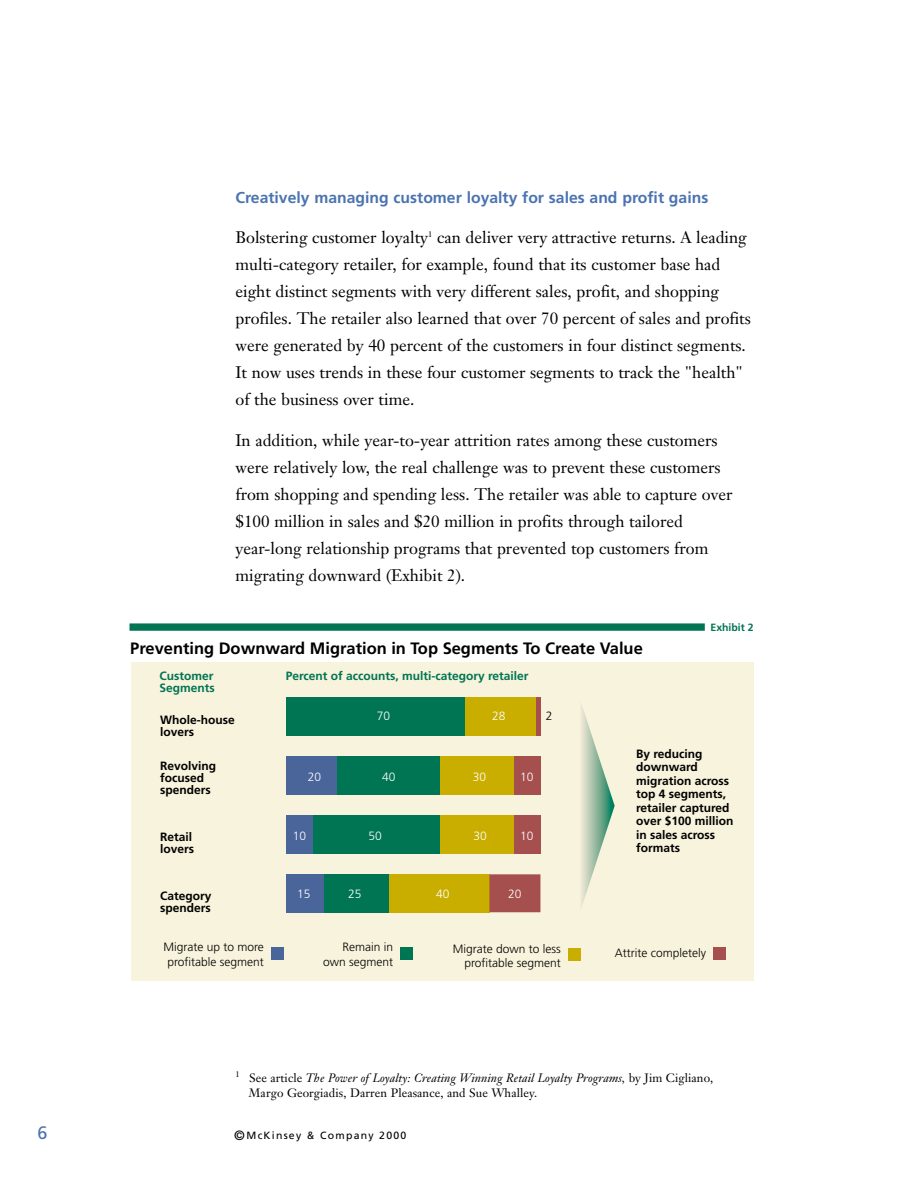
<style>
.page{position:relative;width:918px;height:1188px;background:#fff}
.page>*{position:absolute;margin:0;border:0;box-sizing:border-box;transform-origin:0 0}
.t1{font:18px "Frutiger";color:#4a73b0}
.t2{font:16.5px/27px "Janson Text";color:#000}
.t3{font:700 16.5px "Frutiger";color:#000}
.t4{font:700 15.75px "Frutiger";color:#4a73b0}
.t5{font:700 12px/13.5px "Frutiger";color:#000}
.t6{font:12px/15px "Janson Text";letter-spacing:.005em;color:#000}
.t7{font:300 12px/14.7px "Frutiger";color:#000;text-align:right}
.t8{font:700 12px/12px "Frutiger";color:#007453}
.t9{font:300 12px "Frutiger";color:#fff}
.t10{font:10.5px "Frutiger";letter-spacing:.115em;color:#000}
.t11{font:700 10.5px "Frutiger";color:#007453}
.t12{font:8.25px "Janson Text";color:#000}
.s1{font-style:italic}
.s2{font-size:13.5px}
</style>
<div class="page">
<div style="left:131px;top:663px;width:623px;height:318px;background:#f7f3dc"></div>
<div style="left:130px;top:623px;width:575px;height:8px;background:#007453"></div>
<div style="left:287px;top:697px;width:178px;height:38px;background:#007553"></div>
<div style="left:535px;top:697px;width:5px;height:38px;background:#a5504e"></div>
<div style="left:465px;top:697px;width:70px;height:38px;background:#c9ae00"></div>
<div style="left:287px;top:874px;width:38px;height:38px;background:#4a659a"></div>
<div style="left:325px;top:874px;width:64px;height:38px;background:#007553"></div>
<div style="left:389px;top:874px;width:100px;height:38px;background:#c9ae00"></div>
<div style="left:489px;top:874px;width:51px;height:38px;background:#a5504e"></div>
<div style="left:287px;top:756px;width:51px;height:38px;background:#4a659a"></div>
<div style="left:338px;top:756px;width:103px;height:38px;background:#007553"></div>
<div style="left:441px;top:756px;width:74px;height:38px;background:#c9ae00"></div>
<div style="left:515px;top:756px;width:25px;height:38px;background:#a5504e"></div>
<div style="left:312px;top:815px;width:129px;height:38px;background:#007553"></div>
<div style="left:287px;top:815px;width:25px;height:38px;background:#4a659a"></div>
<div style="left:441px;top:815px;width:74px;height:38px;background:#c9ae00"></div>
<div style="left:515px;top:815px;width:25px;height:38px;background:#a5504e"></div>
<svg style="left:581px;top:705px;width:34px;height:202px"></svg>
<svg style="left:271px;top:948px;width:12px;height:12px"></svg>
<svg style="left:568px;top:949px;width:12px;height:12px"></svg>
<svg style="left:713px;top:948px;width:13px;height:12px"></svg>
<svg style="left:400px;top:947px;width:13px;height:12px"></svg>
<p class="t4" style="left:236px;top:191px;width:474px">Creatively managing customer loyalty for sales and profit gains</p>
<p class="t2" style="left:235px;top:225px;width:517px">Bolstering customer loyalty<sup>1</sup> can deliver very attractive returns. A leading multi-category retailer, for example, found that its customer base had eight distinct segments with very different sales, profit, and shopping profiles. The retailer also learned that over 70 percent of sales and profits were generated by 40 percent of the customers in four distinct segments.<br>It now uses trends in these four customer segments to track the "health" of the business over time.</p>
<p class="t2" style="left:235px;top:428px;width:498px">In addition, while year-to-year attrition rates among these customers were relatively low, the real challenge was to prevent these customers from shopping and spending less. The retailer was able to capture over $100 million in sales and $20 million in profits through tailored year-long relationship programs that prevented top customers from migrating downward (Exhibit 2).</p>
<p class="t3" style="left:130px;top:642px;width:514px">Preventing Downward Migration in Top Segments To Create Value</p>
<p class="t8" style="left:159px;top:671px;width:57px">Customer<br>Segments</p>
<p class="t5" style="left:160px;top:715px;width:76px;line-height:12px">Whole-house lovers</p>
<p class="t8" style="left:286px;top:671px;width:244px">Percent of accounts, multi-category retailer</p>
<p class="t9" style="left:377px;top:711px;width:15px">70</p>
<p class="t9" style="left:492px;top:711px;width:15px">28</p>
<p class="t7" style="left:546px;top:709px;width:8px">2</p>
<p class="t11" style="left:711px;top:623px;width:45px">Exhibit 2</p>
<p class="t5" style="left:160px;top:761px;width:58px;line-height:12px">Revolving focused spenders</p>
<p class="t5" style="left:160px;top:831px;width:36px;line-height:12px">Retail lovers</p>
<p class="t5" style="left:160px;top:891px;width:53px;line-height:12px">Category spenders</p>
<p class="t9" style="left:308px;top:772px;width:15px">20</p>
<p class="t9" style="left:293px;top:831px;width:15px">10</p>
<p class="t9" style="left:382px;top:772px;width:15px">40</p>
<p class="t9" style="left:473px;top:772px;width:15px">30</p>
<p class="t9" style="left:520px;top:772px;width:15px">10</p>
<p class="t9" style="left:369px;top:831px;width:15px">50</p>
<p class="t9" style="left:474px;top:831px;width:15px">30</p>
<p class="t9" style="left:520px;top:831px;width:15px">10</p>
<p class="t9" style="left:297px;top:889px;width:15px">15</p>
<p class="t9" style="left:348px;top:889px;width:15px">25</p>
<p class="t9" style="left:436px;top:889px;width:15px">40</p>
<p class="t9" style="left:508px;top:889px;width:15px">20</p>
<p class="t5" style="left:636px;top:748px;width:99px">By reducing downward migration across top 4 segments, retailer captured over $100 million in sales across formats</p>
<p class="t7" style="left:163px;top:941px;width:102px;text-align:center">Migrate up to more profitable segment</p>
<p class="t7" style="left:453px;top:942px;width:110px">Migrate down to less profitable segment</p>
<p class="t7" style="left:615px;top:946px;width:93px">Attrite completely</p>
<p class="t7" style="left:323px;top:941px;width:72px">Remain in own segment</p>
<p class="t12" style="left:236px;top:1070px;width:6px">1</p>
<p class="t6" style="left:249px;top:1072px;width:466px">See article <span class="s1">The Power of Loyalty: Creating Winning Retail Loyalty Programs,</span> by Jim Cigliano,<br>Margo Georgiadis, Darren Pleasance, and Sue Whalley.</p>
<p class="t1" style="left:38px;top:1125px;width:12px">6</p>
<p class="t10" style="left:234px;top:1131px;width:174px"><span class="s2">©</span>McKinsey &amp; Company 2000</p>
</div>
